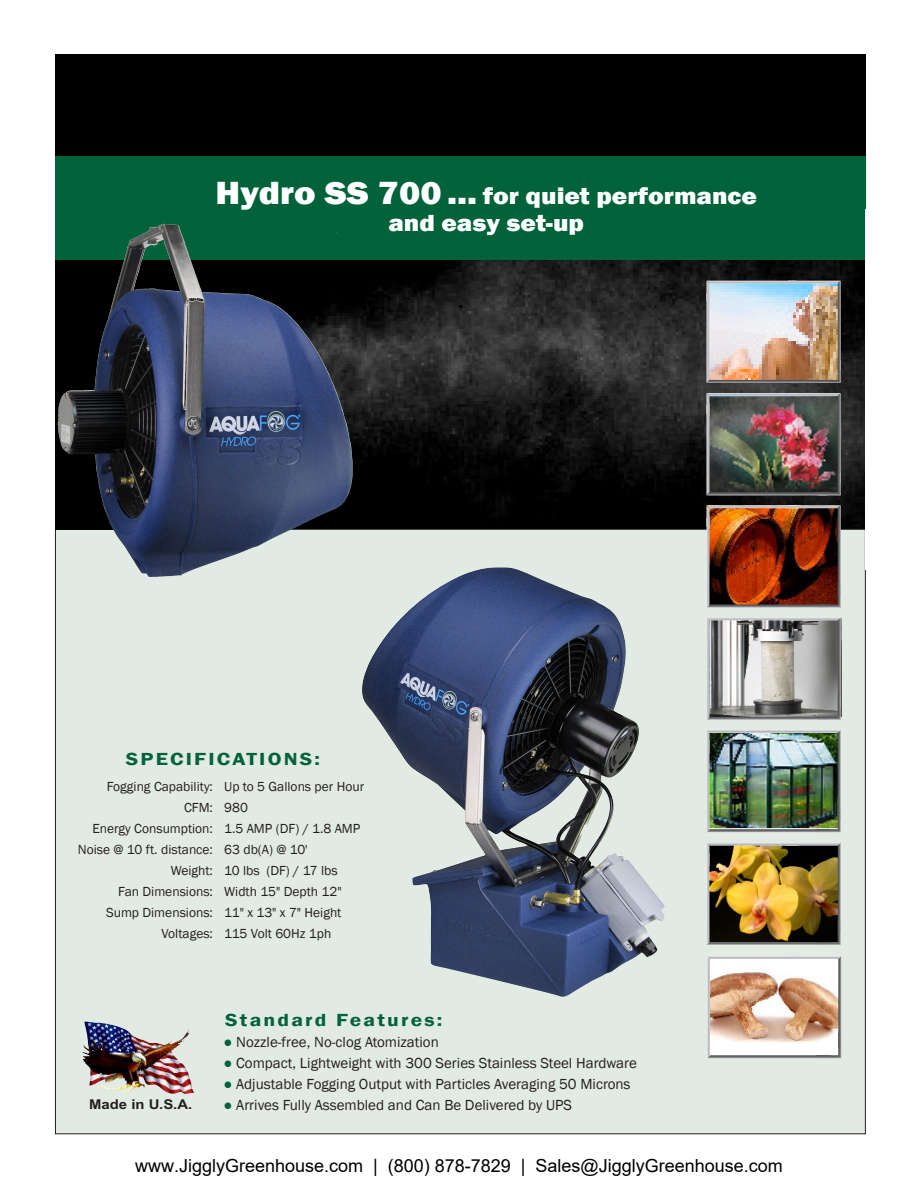
<style>
.page{position:relative;width:918px;height:1188px;background:#fff}
.page>*{position:absolute;margin:0;border:0;box-sizing:border-box;transform-origin:0 0}
.t1{font:800 24px/27px "Franklin Gothic";color:#fff;text-align:center;scale:1.1 1}
.t2{font:18px "Arial";color:#000}
.t3{font:600 18px "Franklin Gothic";letter-spacing:.1em;color:#006238;scale:1.2 1}
.t4{font:15px "Franklin Gothic";color:#231f20}
.t5{font:13.5px/21px "Franklin Gothic";color:#231f20;text-align:right}
.t6{font:700 13.5px "Arial";color:#231f20;scale:1.1 1}
.s1{font-size:33px}
.s2{color:#006238}
</style>
<div class="page">
<img style="left:182px;top:260px;width:683px;height:269px">
<div style="left:55px;top:137px;width:811px;height:123px;background:#006238"></div>
<div style="left:55px;top:529px;width:810px;height:605px;background:#e2eae4"></div>
<svg style="left:55px;top:260px;width:127px;height:270px;background:#1b1f2d"></svg>
<div style="left:55px;top:54px;width:811px;height:101px;background:#000"></div>
<img style="left:707px;top:730px;width:134px;height:103px">
<img style="left:706px;top:392px;width:136px;height:104px">
<img style="left:706px;top:505px;width:136px;height:103px">
<svg style="left:707px;top:618px;width:135px;height:102px;background:#a4a3a0"></svg>
<img style="left:707px;top:843px;width:134px;height:102px">
<img style="left:706px;top:280px;width:136px;height:104px">
<img style="left:82px;top:1022px;width:112px;height:72px">
<img style="left:707px;top:956px;width:135px;height:103px">
<img style="left:362px;top:567px;width:303px;height:430px">
<img style="left:163px;top:224px;width:151px;height:122px">
<p class="t1" style="left:216px;top:183px;width:494px"><span class="s1">Hydro SS 700 ...</span> for quiet performance and easy set-up</p>
<p class="t3" style="left:126px;top:748px;width:163px">SPECIFICATIONS:</p>
<p class="t5" style="left:78px;top:776px;width:137px">Fogging Capability:<br>CFM:<br>Energy Consumption:<br>Noise @ 10 ft. distance:<br>Weight:<br>Fan Dimensions:<br>Sump Dimensions:<br>Voltages:</p>
<p class="t5" style="left:224px;top:776px;width:141px;text-align:left">Up to 5 Gallons per Hour<br>980<br>1.5 AMP (DF) / 1.8 AMP<br>63 db(A) @ 10'<br>10 lbs (DF) / 17 lbs<br>Width 15" Depth 12"<br>11" x 13" x 7" Height<br>115 Volt 60Hz 1ph</p>
<p class="t6" style="left:89px;top:1097px;width:95px">Made in U.S.A.</p>
<p class="t3" style="left:225px;top:1009px;width:183px">Standard Features:</p>
<p class="t4" style="left:223px;top:1033px;width:217px"><span class="s2">●</span> Nozzle-free, No-clog Atomization</p>
<p class="t4" style="left:223px;top:1054px;width:415px"><span class="s2">●</span> Compact, Lightweight with 300 Series Stainless Steel Hardware</p>
<p class="t4" style="left:223px;top:1075px;width:409px"><span class="s2">●</span> Adjustable Fogging Output with Particles Averaging 50 Microns</p>
<p class="t4" style="left:223px;top:1096px;width:350px"><span class="s2">●</span> Arrives Fully Assembled and Can Be Delivered by UPS</p>
<h2 class="t2" style="left:135px;top:1153px;width:649px">www.JigglyGreenhouse.com | (800) 878-7829 | Sales@JigglyGreenhouse.com</h2>
</div>
